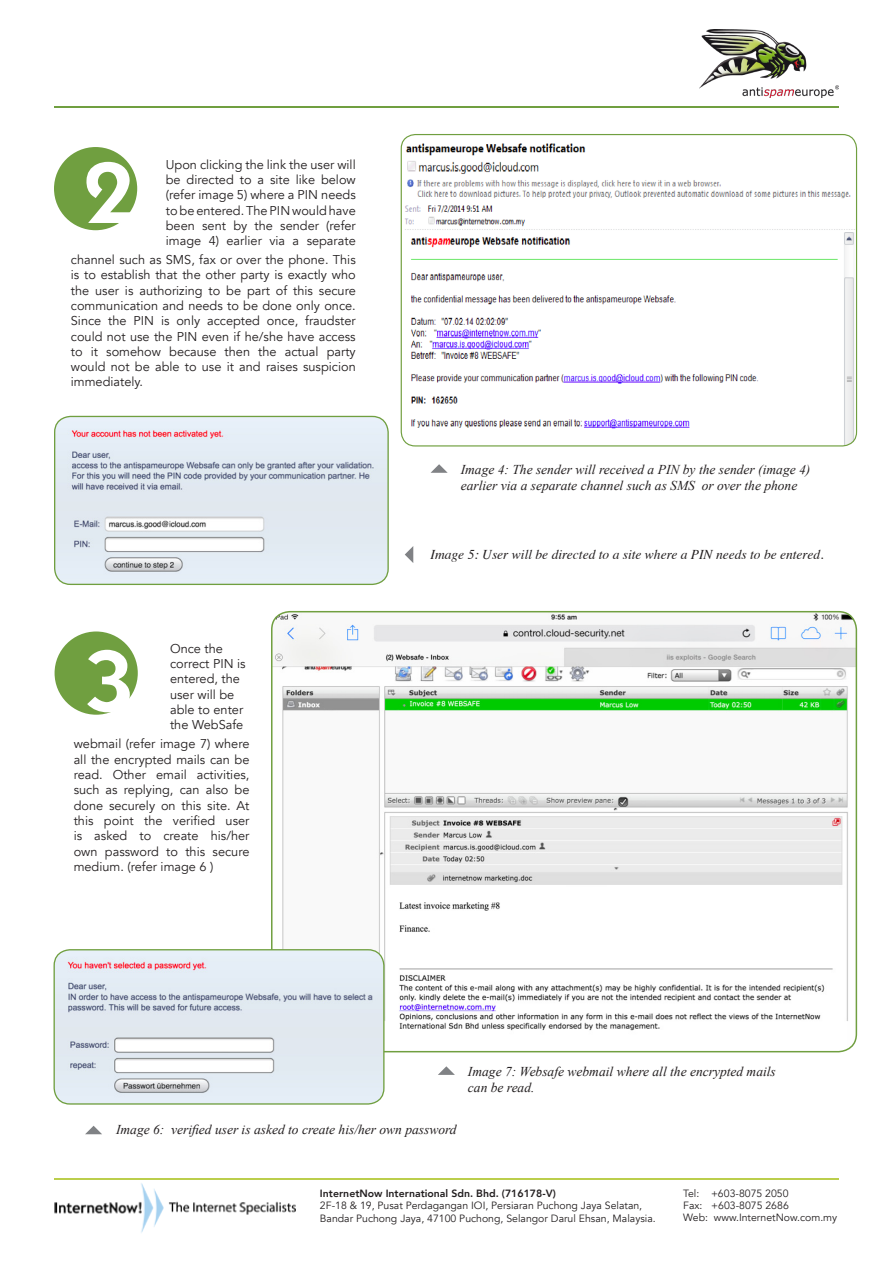
<style>
.page{position:relative;width:893px;height:1263px;background:#fff}
.page>*{position:absolute;margin:0;border:0;box-sizing:border-box;transform-origin:0 0}
.t1{font:78.15px "Moderna";color:#fff}
.t2{font:italic 13.5px/16.2px "Times New Roman";color:#231f20}
.t3{font:italic 13.5px "Times";color:#231f20}
.t4{font:12.75px/15.3px "Avenir";color:#231f20;text-align:justify}
.t5{font:10.5px "Avenir";color:#231f20}
.t6{font:800 10.5px "Avenir";color:#231f20}
</style>
<div class="page">
<img style="left:54px;top:1183px;width:241px;height:50px">
<hr style="left:54px;top:1178px;width:785px;height:1px;background:#bbce4c">
<img style="left:699px;top:30px;width:139px;height:68px">
<hr style="left:54px;top:106px;width:785px;height:2px;background:#709f40">
<img style="left:401px;top:135px;width:455px;height:311px">
<div style="left:401px;top:134px;width:456px;height:312px;border:1px solid #709f40;border-radius:14px"></div>
<img style="left:55px;top:416px;width:333px;height:168px">
<div style="left:54px;top:416px;width:335px;height:169px;border:1px solid #709f40;border-radius:16px"></div>
<svg style="left:431px;top:464px;width:17px;height:9px"></svg>
<img style="left:272px;top:612px;width:584px;height:440px">
<div style="left:271px;top:611px;width:586px;height:441px;border:2px solid #709f40;border-radius:18px"></div>
<img style="left:54px;top:950px;width:330px;height:154px">
<div style="left:54px;top:949px;width:331px;height:156px;border:1px solid #709f40;border-radius:16px"></div>
<svg style="left:405px;top:546px;width:8px;height:17px"></svg>
<div style="left:54px;top:147px;width:83px;height:83px;background:#709f40;border-radius:50%"></div>
<div style="left:55px;top:631px;width:83px;height:84px;background:#709f40;border-radius:50%"></div>
<svg style="left:438px;top:1066px;width:17px;height:9px"></svg>
<svg style="left:85px;top:1126px;width:17px;height:8px"></svg>
<p class="t4" style="left:166px;top:157px;width:191px">Upon clicking the link the user will be directed to a site like below (refer image 5) where a PIN needs to be entered. The PIN would have been sent by the sender (refer image 4) earlier via a separate</p>
<p class="t1" style="left:81px;top:144px;width:51px">2</p>
<p class="t4" style="left:71px;top:252px;width:286px">channel such as SMS, fax or over the phone. This is to establish that the other party is exactly who the user is authorizing to be part of this secure communication and needs to be done only once.<br>Since the PIN is only accepted once, fraudster could not use the PIN even if he/she have access to it somehow because then the actual party would not be able to use it and raises suspicion immediately.</p>
<p class="t4" style="left:170px;top:641px;width:77px;text-align:left">Once the correct PIN is entered, the user will be able to enter the WebSafe</p>
<p class="t1" style="left:83px;top:632px;width:48px">3</p>
<p class="t4" style="left:74px;top:737px;width:177px">webmail (refer image 7) where all the encrypted mails can be read. Other email activities, such as replying, can also be done securely on this site. At this point the verified user is asked to create his/her own password to this secure medium. (refer image 6 )</p>
<p class="t2" style="left:461px;top:461px;width:351px">Image 4: The sender will received a PIN by the sender (image 4) earlier via a separate channel such as SMS or over the phone</p>
<p class="t3" style="left:431px;top:542px;width:394px">Image 5: User will be directed to a site where a PIN needs to be entered.</p>
<p class="t2" style="left:468px;top:1063px;width:309px">Image 7: Websafe webmail where all the encrypted mails</p>
<p class="t2" style="left:468px;top:1079px;width:68px">can be read.</p>
<p class="t2" style="left:116px;top:1121px;width:342px">Image 6: verified user is asked to create his/her own password</p>
<p class="t6" style="left:320px;top:1183px;width:237px">InternetNow International Sdn. Bhd. (716178-V)</p>
<p class="t5" style="left:320px;top:1199px;width:324px">2F-18 &amp; 19, Pusat Perdagangan IOI, Persiaran Puchong Jaya Selatan,</p>
<p class="t5" style="left:320px;top:1212px;width:337px">Bandar Puchong Jaya, 47100 Puchong, Selangor Darul Ehsan, Malaysia.</p>
<p class="t5" style="left:683px;top:1187px;width:107px">Tel: +603-8075 2050</p>
<p class="t5" style="left:683px;top:1199px;width:107px">Fax: +603-8075 2686</p>
<p class="t5" style="left:683px;top:1211px;width:156px">Web: www.InternetNow.com.my</p>
</div>
